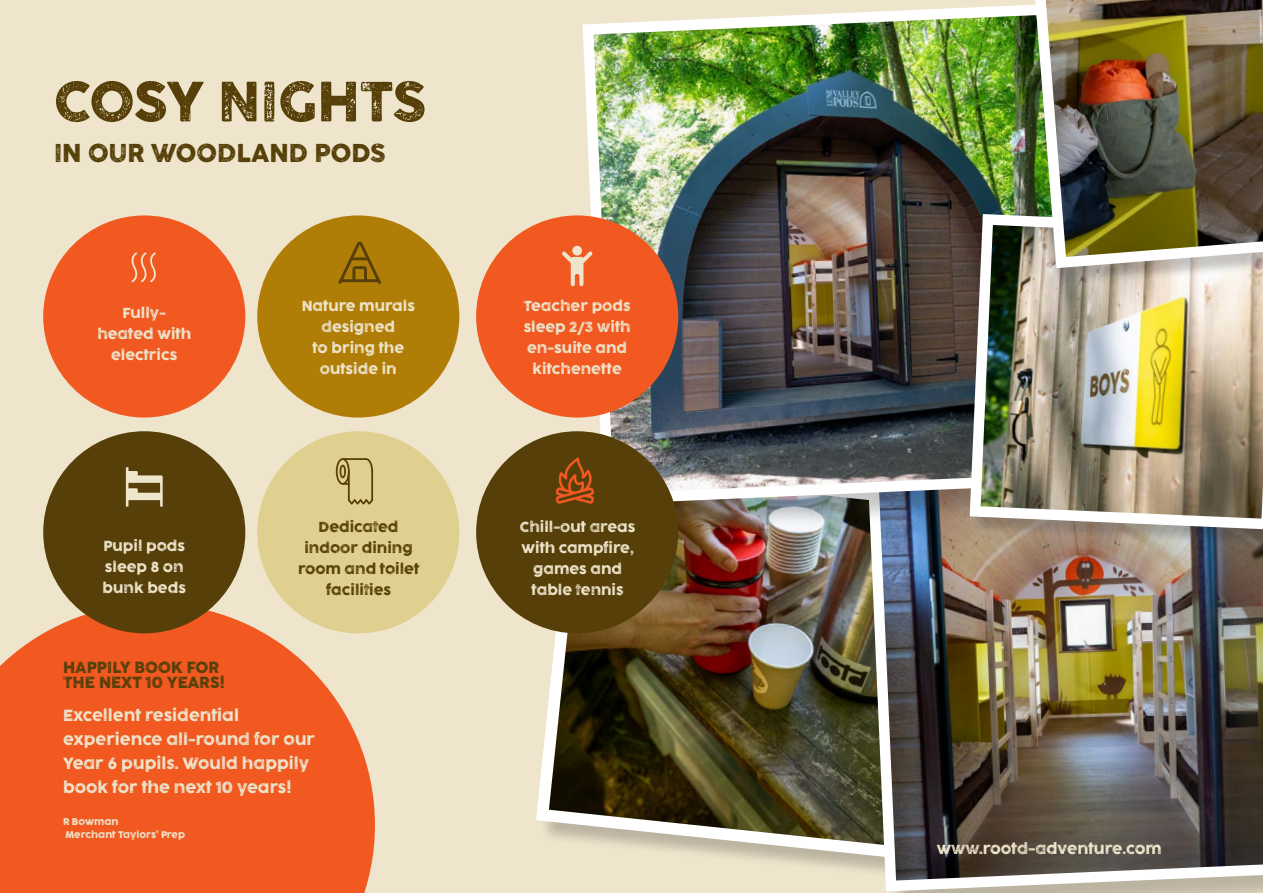
<style>
.page{position:relative;width:1263px;height:893px;background:#eee5cc}
.page>*{position:absolute;margin:0;border:0;box-sizing:border-box;transform-origin:0 0}
.t1{font:52.5px "Cocogoose Pro Letterpress";letter-spacing:-.01em;color:#563f08}
.t2{font:24px "Cocogoose Pro Letterpress";color:#563f08}
.t3{font:15px/24px "Cocogoose Pro Letterpress";color:#eee5cc}
.t4{font:15px/15px "Cocogoose Pro Letterpress";color:#563f08}
.t5{font:14.1px "Cocogoose Pro Letterpress";color:#eee5cc}
.t6{font:13.5px/21px "Cocogoose Pro Letterpress";color:#eee5cc;text-align:center}
.t7{font:13.5px/21px "Cocogoose Pro Letterpress";color:#563f08;text-align:center}
.t8{font:9px "Cocogoose Pro Letterpress";color:#eee5cc}
</style>
<div class="page">
<img style="left:529px;top:535px;width:333px;height:330px">
<img style="left:862px;top:535px;width:401px;height:358px">
<div style="left:587px;top:8px;width:526px;height:527px;background:#231f20;opacity:.25"></div>
<img style="left:582px;top:5px;width:445px;height:505px">
<div style="left:257px;top:215px;width:202px;height:203px;background:#b07d06;border-radius:50%"></div>
<div style="left:43px;top:215px;width:202px;height:203px;background:#f15921;border-radius:50%"></div>
<div style="left:476px;top:215px;width:202px;height:203px;background:#f15921;border-radius:50%"></div>
<div style="left:476px;top:431px;width:202px;height:202px;background:#563f08;border-radius:50%"></div>
<div style="left:257px;top:431px;width:202px;height:202px;background:#dfd08f;border-radius:50%"></div>
<div style="left:572px;top:246px;width:10px;height:9px;background:#eee5cc;border-radius:50%"></div>
<svg style="left:562px;top:251px;width:30px;height:36px"></svg>
<svg style="left:555px;top:457px;width:39px;height:47px"></svg>
<svg style="left:367px;top:458px;width:6px;height:13px"></svg>
<hr style="left:342px;top:458px;width:25px;height:2px;background:#563f08">
<svg style="left:336px;top:458px;width:14px;height:27px"></svg>
<hr style="left:371px;top:471px;width:2px;height:30px;background:#563f08">
<hr style="left:348px;top:471px;width:2px;height:30px;background:#563f08">
<svg style="left:348px;top:499px;width:25px;height:6px"></svg>
<svg style="left:131px;top:252px;width:25px;height:30px"></svg>
<svg style="left:338px;top:241px;width:43px;height:43px"></svg>
<div style="left:972px;top:216px;width:291px;height:332px;background:#231f20;opacity:.25"></div>
<img style="left:964px;top:209px;width:299px;height:326px">
<div style="left:1036px;top:0;width:227px;height:286px;background:#231f20;opacity:.25"></div>
<img style="left:1027px;top:0;width:236px;height:274px">
<svg style="left:0;top:604px;width:375px;height:289px;fill:#f15921"></svg>
<div style="left:43px;top:431px;width:202px;height:202px;background:#563f08;border-radius:50%"></div>
<svg style="left:126px;top:467px;width:37px;height:40px"></svg>
<p class="t1" style="left:54px;top:73px;width:374px">COSY NIGHTS</p>
<p class="t2" style="left:54px;top:140px;width:333px">IN OUR WOODLAND PODS</p>
<p class="t6" style="left:97px;top:303px;width:95px">Fully&shy;heated with electrics</p>
<p class="t6" style="left:302px;top:296px;width:115px">Nature murals designed<br>to bring the outside in</p>
<p class="t6" style="left:103px;top:535px;width:85px;text-align:left">Pupil pods sleep 8 on bunk beds</p>
<p class="t7" style="left:298px;top:517px;width:123px">Dedicated indoor dining room and toilet facilities</p>
<p class="t4" style="left:63px;top:660px;width:163px">HAPPILY BOOK FOR<br>THE NEXT 10 YEARS!</p>
<p class="t3" style="left:63px;top:704px;width:254px">Excellent residential experience all-round for our<br>Year 6 pupils. Would happily book for the next 10 years!</p>
<p class="t8" style="left:63px;top:816px;width:57px">R Bowman</p>
<p class="t8" style="left:65px;top:830px;width:121px">Merchant Taylors’ Prep</p>
<p class="t6" style="left:524px;top:296px;width:109px">Teacher pods sleep 2/3 with en-suite and kitchenette</p>
<p class="t6" style="left:520px;top:517px;width:117px">Chill-out areas with campfire, games and table tennis</p>
<p class="t5" style="left:937px;top:840px;width:226px">www.rootd-adventure.com</p>
</div>
